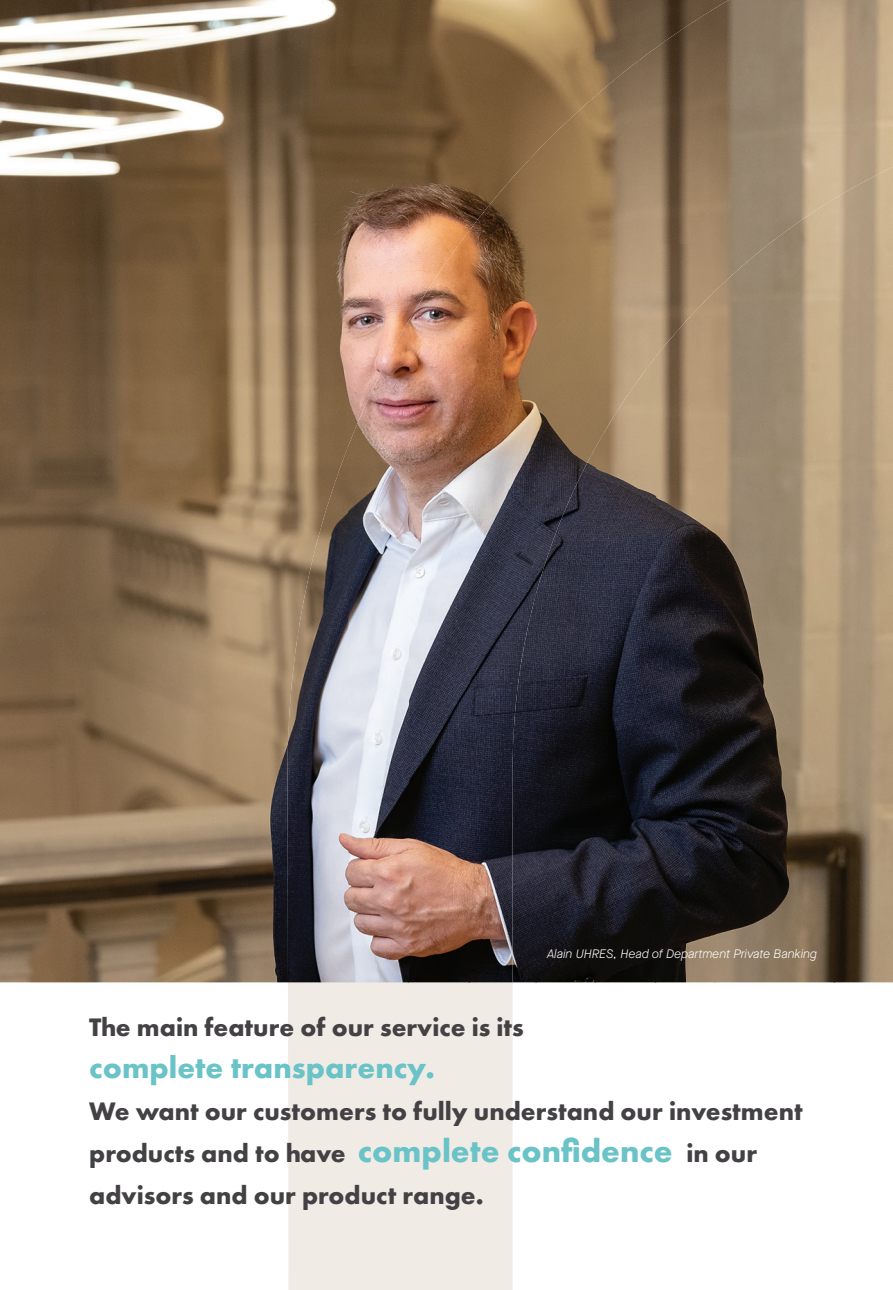
<style>
.page{position:relative;width:893px;height:1290px;background:#fff}
.page>*{position:absolute;margin:0;border:0;box-sizing:border-box;transform-origin:0 0}
.t1{font:700 31.5px "Futura PT";color:#6ac3c7}
.t2{font:700 26.25px/42px "Futura PT";color:#434144}
.t3{font:italic 300 12.25px "Maison Neue";color:#fff}
.s1{font-size:33.25px;color:#6ac3c7}
</style>
<div class="page">
<svg style="left:288px;top:982px;width:605px;height:308px"></svg>
<img style="left:0;top:0;width:416px;height:428px">
<img style="left:416px;top:0;width:174px;height:183px">
<img style="left:835px;top:246px;width:58px;height:736px">
<img style="left:416px;top:183px;width:52px;height:47px">
<img style="left:716px;top:246px;width:119px;height:736px">
<img style="left:656px;top:295px;width:60px;height:687px">
<img style="left:596px;top:368px;width:60px;height:614px">
<img style="left:0;top:428px;width:297px;height:554px">
<img style="left:297px;top:428px;width:50px;height:18px">
<img style="left:537px;top:458px;width:59px;height:524px">
<img style="left:531px;top:621px;width:6px;height:361px">
<img style="left:590px;top:0;width:303px;height:246px">
<img style="left:529px;top:99px;width:62px;height:522px">
<img style="left:468px;top:158px;width:63px;height:824px">
<img style="left:408px;top:230px;width:62px;height:752px">
<img style="left:590px;top:244px;width:122px;height:124px">
<img style="left:711px;top:244px;width:58px;height:51px">
<img style="left:347px;top:320px;width:62px;height:662px">
<img style="left:590px;top:367px;width:58px;height:91px">
<img style="left:288px;top:446px;width:60px;height:536px">
<p class="t3" style="left:547px;top:946px;width:271px">Alain UHRES, Head of Department Private Banking</p>
<p class="t2" style="left:89px;top:1005px;width:436px">The main feature of our service is its</p>
<p class="t1" style="left:89px;top:1047px;width:347px">complete transparency.</p>
<p class="t2" style="left:89px;top:1089px;width:715px">We want our customers to fully understand our investment products and to have <span class="s1">complete confidence</span> in our advisors and our product range.</p>
</div>
